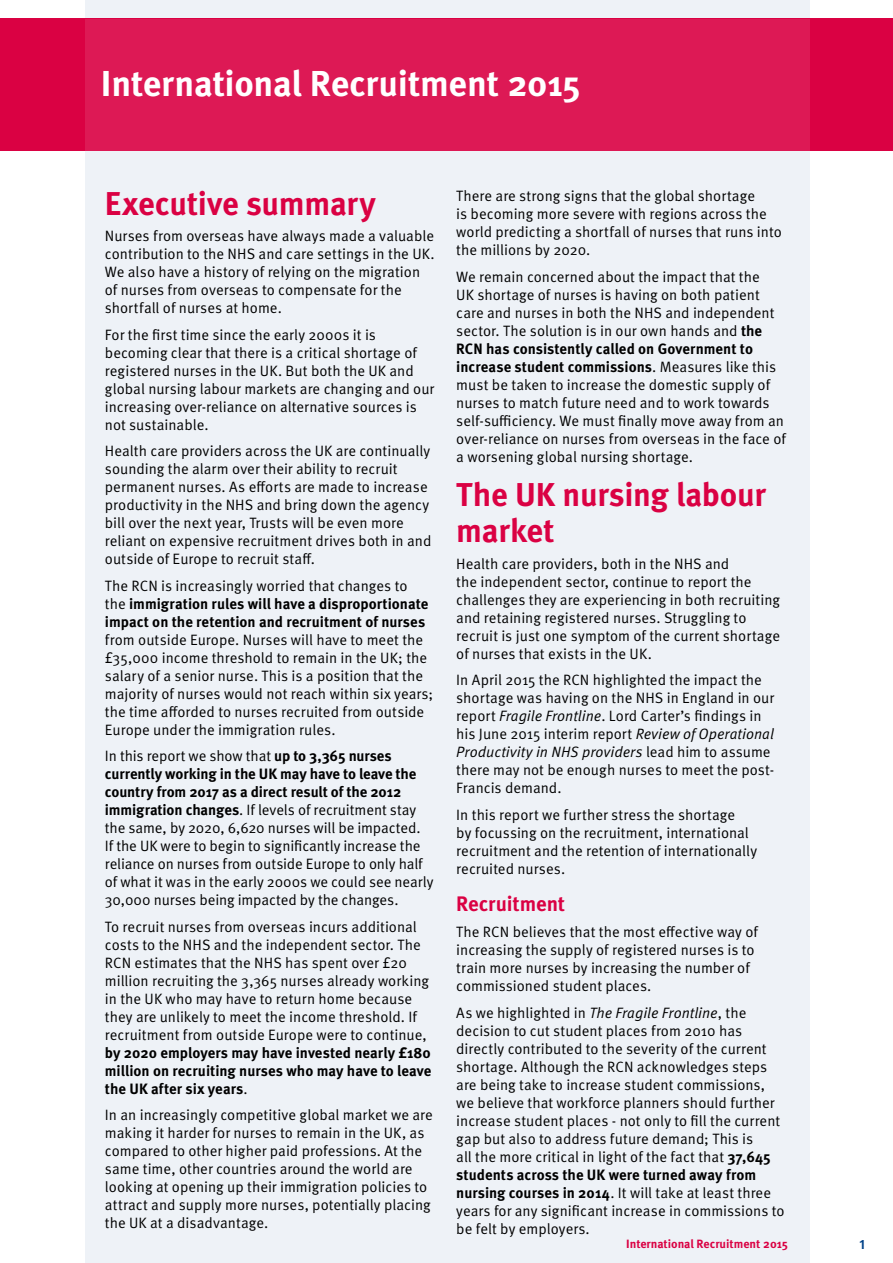
<style>
.page{position:relative;width:893px;height:1263px;background:#fff}
.page>*{position:absolute;margin:0;border:0;box-sizing:border-box;transform-origin:0 0}
.t1{font:700 36px "Meta OT";letter-spacing:-.01em;color:#fff}
.t2{font:700 33px/36px "Meta OT";letter-spacing:-.01em;color:#da0143}
.t3{font:700 21px "Meta OT";letter-spacing:-.01em;color:#da0143}
.t4{font:15px/18px "Meta OT";color:#000}
.t5{font:700 15px/18px "Meta OT";color:#000}
.t6{font:700 13.5px "Meta OT";color:#004288}
.t7{font:700 12px "Meta OT";color:#da0143}
.s1{font-weight:400}
.s2{font-weight:700}
.s3{font-style:italic}
</style>
<div class="page">
<div style="left:85px;top:0;width:724px;height:1263px;background:#eef2f7"></div>
<div style="left:0;top:19px;width:893px;height:132px;background:#da0143"></div>
<div style="left:85px;top:19px;width:724px;height:132px;background:#dd1955"></div>
<h1 class="t1" style="left:101px;top:61px;width:481px">International Recruitment 2015</h1>
<h2 class="t2" style="left:105px;top:186px;width:272px">Executive summary</h2>
<p class="t4" style="left:105px;top:228px;width:331px">Nurses from overseas have always made a valuable contribution to the NHS and care settings in the UK.<br>We also have a history of relying on the migration of nurses from overseas to compensate for the shortfall of nurses at home.</p>
<p class="t4" style="left:105px;top:326px;width:331px">For the first time since the early 2000s it is becoming clear that there is a critical shortage of registered nurses in the UK. But both the UK and global nursing labour markets are changing and our increasing over-reliance on alternative sources is not sustainable.</p>
<p class="t4" style="left:105px;top:443px;width:328px">Health care providers across the UK are continually sounding the alarm over their ability to recruit permanent nurses. As efforts are made to increase productivity in the NHS and bring down the agency bill over the next year, Trusts will be even more reliant on expensive recruitment drives both in and outside of Europe to recruit staff.</p>
<p class="t5" style="left:105px;top:577px;width:325px"><span class="s1">The RCN is increasingly worried that changes to the</span> immigration rules will have a disproportionate impact on the retention and recruitment of nurses</p>
<p class="t4" style="left:105px;top:631px;width:330px">from outside Europe. Nurses will have to meet the £35,000 income threshold to remain in the UK; the salary of a senior nurse. This is a position that the majority of nurses would not reach within six years; the time afforded to nurses recruited from outside Europe under the immigration rules.</p>
<p class="t4" style="left:105px;top:748px;width:330px">In this report we show that <span class="s2">up to 3,365 nurses currently working in the UK may have to leave the country from 2017 as a direct result of the 2012 immigration changes</span>. If levels of recruitment stay the same, by 2020, 6,620 nurses will be impacted.<br>If the UK were to begin to significantly increase the reliance on nurses from outside Europe to only half of what it was in the early 2000s we could see nearly 30,000 nurses being impacted by the changes.</p>
<p class="t4" style="left:105px;top:918px;width:326px">To recruit nurses from overseas incurs additional costs to the NHS and the independent sector. The RCN estimates that the NHS has spent over £20 million recruiting the 3,365 nurses already working in the UK who may have to return home because they are unlikely to meet the income threshold. If recruitment from outside Europe were to continue,</p>
<p class="t5" style="left:105px;top:1044px;width:328px;text-align:justify">by 2020 employers may have invested nearly £180 million on recruiting nurses who may have to leave the UK after six years<span class="s1">.</span></p>
<p class="t4" style="left:105px;top:1107px;width:329px">In an increasingly competitive global market we are making it harder for nurses to remain in the UK, as compared to other higher paid professions. At the same time, other countries around the world are looking at opening up their immigration policies to attract and supply more nurses, potentially placing the UK at a disadvantage.</p>
<p class="t4" style="left:456px;top:188px;width:327px">There are strong signs that the global shortage<br>is becoming more severe with regions across the world predicting a shortfall of nurses that runs into the millions by 2020.</p>
<p class="t4" style="left:456px;top:268px;width:331px">We remain concerned about the impact that the<br>UK shortage of nurses is having on both patient care and nurses in both the NHS and independent sector. The solution is in our own hands and <span class="s2">the RCN has consistently called on Government to increase student commissions</span>. Measures like this must be taken to increase the domestic supply of nurses to match future need and to work towards self-sufficiency. We must finally move away from an over-reliance on nurses from overseas in the face of a worsening global nursing shortage.</p>
<h2 class="t2" style="left:456px;top:478px;width:311px">The UK nursing labour market</h2>
<p class="t4" style="left:456px;top:555px;width:325px">Health care providers, both in the NHS and<br>the independent sector, continue to report the challenges they are experiencing in both recruiting and retaining registered nurses. Struggling to recruit is just one symptom of the current shortage of nurses that exists in the UK.</p>
<p class="t4" style="left:456px;top:672px;width:319px">In April 2015 the RCN highlighted the impact the shortage was having on the NHS in England in our report <span class="s3">Fragile Frontline</span>. Lord Carter’s findings in his June 2015 interim report <span class="s3">Review of Operational Productivity in NHS providers</span> lead him to assume there may not be enough nurses to meet the post-Francis demand.</p>
<p class="t4" style="left:456px;top:806px;width:302px">In this report we further stress the shortage<br>by focussing on the recruitment, international recruitment and the retention of internationally recruited nurses.</p>
<h3 class="t3" style="left:456px;top:890px;width:110px">Recruitment</h3>
<p class="t4" style="left:456px;top:923px;width:303px">The RCN believes that the most effective way of increasing the supply of registered nurses is to train more nurses by increasing the number of commissioned student places.</p>
<p class="t4" style="left:456px;top:1004px;width:330px">As we highlighted in <span class="s3">The Fragile Frontline</span>, the decision to cut student places from 2010 has directly contributed to the severity of the current shortage. Although the RCN acknowledges steps are being take to increase student commissions, we believe that workforce planners should further increase student places - not only to fill the current gap but also to address future demand; This is<br>all the more critical in light of the fact that <span class="s2">37,645 students across the UK were turned away from nursing courses in 2014</span>. It will take at least three years for any significant increase in commissions to be felt by employers.</p>
<p class="t7" style="left:626px;top:1236px;width:163px">International Recruitment 2015</p>
<p class="t6" style="left:859px;top:1236px;width:7px">1</p>
</div>
